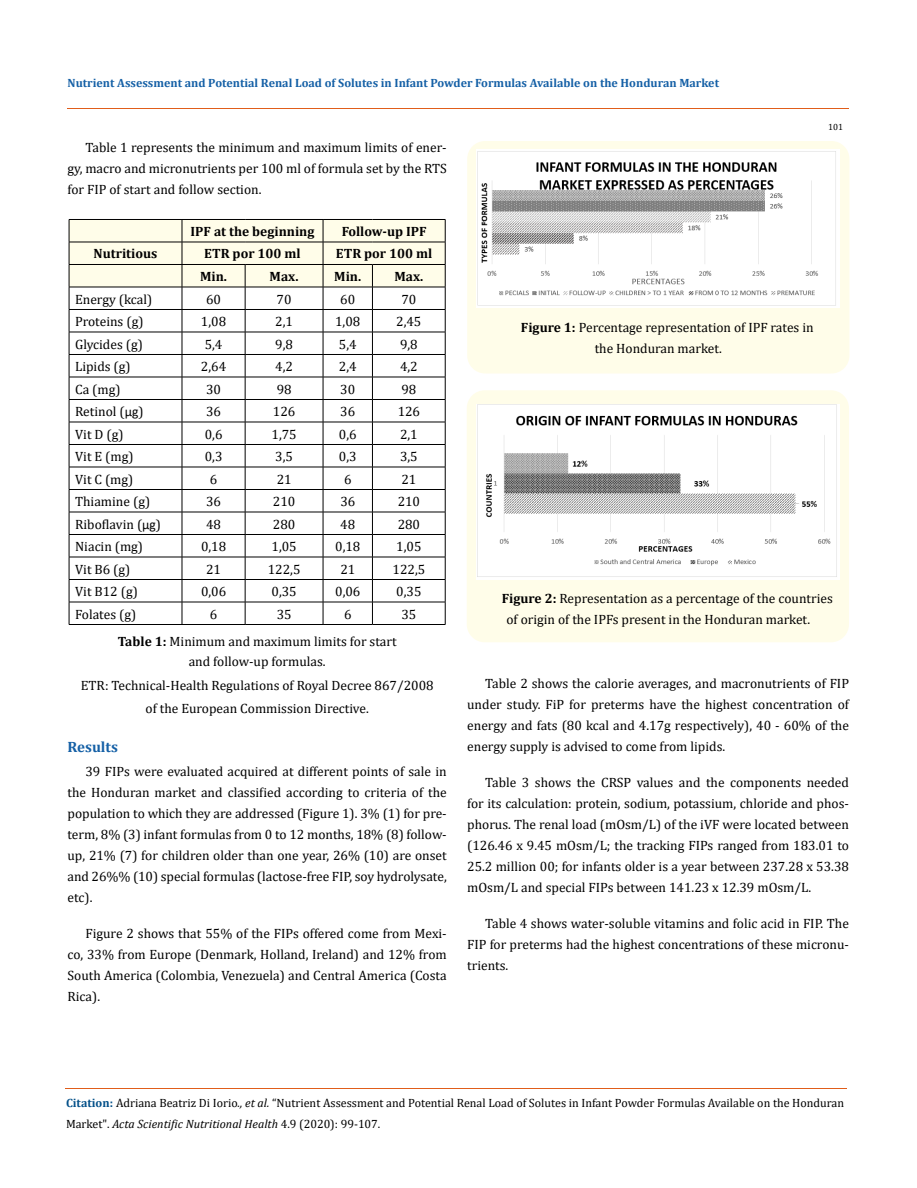
<style>
.page{position:relative;width:917px;height:1188px;background:#fff}
.page>*{position:absolute;margin:0;border:0;box-sizing:border-box;transform-origin:0 0}
.t1{font:700 15px "Cambria";color:#1560a6}
.t2{font:13.5px/21px "Cambria";color:#000;text-align:justify}
.t3{font:700 13.5px "Cambria";color:#000}
.t4{font:12px/21px "Cambria";color:#000}
.t5{font:700 12px "Cambria";color:#1560a6}
.t6{font:9px "Cambria";color:#000}
.s1{font-family:"Calibri"}
.s2{font-weight:700}
.s3{font-weight:700;color:#035089}
.s4{font-style:italic}
</style>
<div class="page">
<hr style="left:67px;top:109px;width:782px;height:1px;background:#e05d1a">
<svg style="left:69px;top:219px;width:377px;height:405px"></svg>
<hr style="left:69px;top:624px;width:113px;height:1px;background:#000">
<hr style="left:182px;top:624px;width:63px;height:1px;background:#000">
<hr style="left:245px;top:624px;width:78px;height:1px;background:#000">
<hr style="left:323px;top:624px;width:49px;height:1px;background:#000">
<hr style="left:372px;top:624px;width:73px;height:1px;background:#000">
<div style="left:467px;top:141px;width:382px;height:233px;background:#fffde9;border-radius:18px"></div>
<img style="left:476px;top:150px;width:363px;height:158px">
<div style="left:466px;top:390px;width:383px;height:252px;background:#fffde9;border-radius:18px"></div>
<img style="left:476px;top:404px;width:363px;height:175px">
<hr style="left:65px;top:1088px;width:781px;height:1px;background:#e05d1a">
<p class="t5" style="left:68px;top:75px;width:653px">Nutrient Assessment and Potential Renal Load of Solutes in Infant Powder Formulas Available on the Honduran Market</p>
<p class="t6" style="left:828px;top:122px;width:16px">101</p>
<p class="t2" style="left:67px;top:136px;width:381px;text-indent:18px">Table 1 represents the minimum and maximum limits of ener&shy;gy, macro and micronutrients per 100 ml of formula set by the RTS for FIP of start and follow section.</p>
<p class="t3" style="left:190px;top:222px;width:125px">IPF at the beginning</p>
<p class="t3" style="left:341px;top:222px;width:86px">Follow-up IPF</p>
<p class="t3" style="left:94px;top:244px;width:65px">Nutritious</p>
<p class="t3" style="left:204px;top:244px;width:98px">ETR por 100 ml</p>
<p class="t3" style="left:336px;top:244px;width:98px">ETR por 100 ml</p>
<p class="t3" style="left:200px;top:267px;width:28px">Min.</p>
<p class="t3" style="left:269px;top:267px;width:30px">Max.</p>
<p class="t3" style="left:334px;top:267px;width:28px">Min.</p>
<p class="t3" style="left:394px;top:267px;width:30px">Max.</p>
<p class="t2" style="left:75px;top:288px;width:79px">Energy (kcal)</p>
<p class="t2" style="left:206px;top:288px;width:16px">60</p>
<p class="t2" style="left:276px;top:288px;width:16px">70</p>
<p class="t2" style="left:340px;top:288px;width:16px">60</p>
<p class="t2" style="left:401px;top:288px;width:16px">70</p>
<p class="t2" style="left:75px;top:311px;width:70px">Proteins (g)</p>
<p class="t2" style="left:201px;top:311px;width:27px">1,08</p>
<p class="t2" style="left:275px;top:311px;width:19px">2,1</p>
<p class="t2" style="left:335px;top:311px;width:27px">1,08</p>
<p class="t2" style="left:396px;top:311px;width:27px">2,45</p>
<p class="t2" style="left:75px;top:333px;width:69px">Glycides (g)</p>
<p class="t2" style="left:205px;top:333px;width:19px">5,4</p>
<p class="t2" style="left:275px;top:333px;width:19px">9,8</p>
<p class="t2" style="left:339px;top:333px;width:19px">5,4</p>
<p class="t2" style="left:400px;top:333px;width:19px">9,8</p>
<p class="t2" style="left:75px;top:356px;width:57px">Lipids (g)</p>
<p class="t2" style="left:201px;top:356px;width:27px">2,64</p>
<p class="t2" style="left:275px;top:356px;width:19px">4,2</p>
<p class="t2" style="left:339px;top:356px;width:19px">2,4</p>
<p class="t2" style="left:400px;top:356px;width:19px">4,2</p>
<p class="t2" style="left:75px;top:378px;width:47px">Ca (mg)</p>
<p class="t2" style="left:206px;top:378px;width:16px">30</p>
<p class="t2" style="left:277px;top:378px;width:16px">98</p>
<p class="t2" style="left:340px;top:378px;width:16px">30</p>
<p class="t2" style="left:401px;top:378px;width:16px">98</p>
<p class="t2" style="left:75px;top:401px;width:70px">Retinol (<span class="s1">μg</span>)</p>
<p class="t2" style="left:206px;top:401px;width:16px">36</p>
<p class="t2" style="left:273px;top:401px;width:24px">126</p>
<p class="t2" style="left:340px;top:401px;width:16px">36</p>
<p class="t2" style="left:397px;top:401px;width:24px">126</p>
<p class="t2" style="left:75px;top:423px;width:50px">Vit D (g)</p>
<p class="t2" style="left:205px;top:423px;width:19px">0,6</p>
<p class="t2" style="left:271px;top:423px;width:27px">1,75</p>
<p class="t2" style="left:339px;top:423px;width:19px">0,6</p>
<p class="t2" style="left:400px;top:423px;width:19px">2,1</p>
<p class="t2" style="left:75px;top:446px;width:60px">Vit E (mg)</p>
<p class="t2" style="left:205px;top:446px;width:19px">0,3</p>
<p class="t2" style="left:275px;top:446px;width:19px">3,5</p>
<p class="t2" style="left:339px;top:446px;width:19px">0,3</p>
<p class="t2" style="left:400px;top:446px;width:19px">3,5</p>
<p class="t2" style="left:75px;top:468px;width:60px">Vit C (mg)</p>
<p class="t2" style="left:210px;top:468px;width:9px">6</p>
<p class="t2" style="left:277px;top:468px;width:16px">21</p>
<p class="t2" style="left:344px;top:468px;width:9px">6</p>
<p class="t2" style="left:401px;top:468px;width:16px">21</p>
<p class="t2" style="left:75px;top:491px;width:77px">Thiamine (g)</p>
<p class="t2" style="left:206px;top:491px;width:16px">36</p>
<p class="t2" style="left:273px;top:491px;width:24px">210</p>
<p class="t2" style="left:340px;top:491px;width:16px">36</p>
<p class="t2" style="left:397px;top:491px;width:24px">210</p>
<p class="t2" style="left:75px;top:513px;width:87px">Riboflavin (<span class="s1">μg</span>)</p>
<p class="t2" style="left:206px;top:513px;width:16px">48</p>
<p class="t2" style="left:273px;top:513px;width:24px">280</p>
<p class="t2" style="left:340px;top:513px;width:16px">48</p>
<p class="t2" style="left:397px;top:513px;width:24px">280</p>
<p class="t2" style="left:75px;top:536px;width:69px">Niacin (mg)</p>
<p class="t2" style="left:201px;top:536px;width:27px">0,18</p>
<p class="t2" style="left:271px;top:536px;width:27px">1,05</p>
<p class="t2" style="left:335px;top:536px;width:27px">0,18</p>
<p class="t2" style="left:396px;top:536px;width:27px">1,05</p>
<p class="t2" style="left:75px;top:558px;width:57px">Vit B6 (g)</p>
<p class="t2" style="left:206px;top:558px;width:16px">21</p>
<p class="t2" style="left:268px;top:558px;width:34px">122,5</p>
<p class="t2" style="left:340px;top:558px;width:16px">21</p>
<p class="t2" style="left:392px;top:558px;width:34px">122,5</p>
<p class="t2" style="left:75px;top:581px;width:64px">Vit B12 (g)</p>
<p class="t2" style="left:201px;top:581px;width:27px">0,06</p>
<p class="t2" style="left:271px;top:581px;width:27px">0,35</p>
<p class="t2" style="left:335px;top:581px;width:27px">0,06</p>
<p class="t2" style="left:396px;top:581px;width:27px">0,35</p>
<p class="t2" style="left:75px;top:603px;width:63px">Folates (g)</p>
<p class="t2" style="left:210px;top:603px;width:9px">6</p>
<p class="t2" style="left:277px;top:603px;width:16px">35</p>
<p class="t2" style="left:344px;top:603px;width:9px">6</p>
<p class="t2" style="left:401px;top:603px;width:16px">35</p>
<p class="t2" style="left:118px;top:631px;width:280px;line-height:20.2px;text-align:center"><span class="s2">Table 1:</span> Minimum and maximum limits for start and follow-up formulas.</p>
<p class="t2" style="left:81px;top:674px;width:354px;line-height:22.5px;text-align:center">ETR: Technical-Health Regulations of Royal Decree 867/2008 of the European Commission Directive.</p>
<p class="t1" style="left:67px;top:737px;width:52px">Results</p>
<p class="t2" style="left:67px;top:761px;width:381px;text-indent:18px">39 FIPs were evaluated acquired at different points of sale in the Honduran market and classified according to criteria of the population to which they are addressed (Figure 1). 3% (1) for pre&shy;term, 8% (3) infant formulas from 0 to 12 months, 18% (8) follow&shy;up, 21% (7) for children older than one year, 26% (10) are onset and 26%% (10) special formulas (lactose-free FIP, soy hydrolysate, etc).</p>
<p class="t2" style="left:67px;top:923px;width:381px;text-indent:18px">Figure 2 shows that 55% of the FIPs offered come from Mexi&shy;co, 33% from Europe (Denmark, Holland, Ireland) and 12% from South America (Colombia, Venezuela) and Central America (Costa Rica).</p>
<p class="t2" style="left:594px;top:317px;width:220px;text-indent:-74px"><span class="s2">Figure 1:</span> Percentage representation of IPF rates in the Honduran market.</p>
<p class="t2" style="left:506px;top:588px;width:328px;text-indent:-5px"><span class="s2">Figure 2:</span> Representation as a percentage of the countries of origin of the IPFs present in the Honduran market.</p>
<p class="t2" style="left:467px;top:673px;width:383px;text-indent:18px">Table 2 shows the calorie averages, and macronutrients of FIP under study. FiP for preterms have the highest concentration of energy and fats (80 kcal and 4.17g respectively), 40 - 60% of the energy supply is advised to come from lipids.</p>
<p class="t2" style="left:467px;top:772px;width:383px;text-indent:18px">Table 3 shows the CRSP values and the components needed for its calculation: protein, sodium, potassium, chloride and phos&shy;phorus. The renal load (mOsm/L) of the iVF were located between (126.46 x 9.45 mOsm/L; the tracking FIPs ranged from 183.01 to 25.2 million 00; for infants older is a year between 237.28 x 53.38 mOsm/L and special FIPs between 141.23 x 12.39 mOsm/L.</p>
<p class="t2" style="left:467px;top:913px;width:383px;text-indent:18px">Table 4 shows water-soluble vitamins and folic acid in FIP. The FIP for preterms had the highest concentrations of these micronu&shy;trients.</p>
<p class="t4" style="left:66px;top:1092px;width:779px"><span class="s3">Citation:</span> Adriana Beatriz Di Iorio<span class="s4">., et al.</span> “Nutrient Assessment and Potential Renal Load of Solutes in Infant Powder Formulas Available on the Honduran<br>Market". <span class="s4">Acta Scientific Nutritional Health</span> 4.9 (2020): 99-107.</p>
</div>
